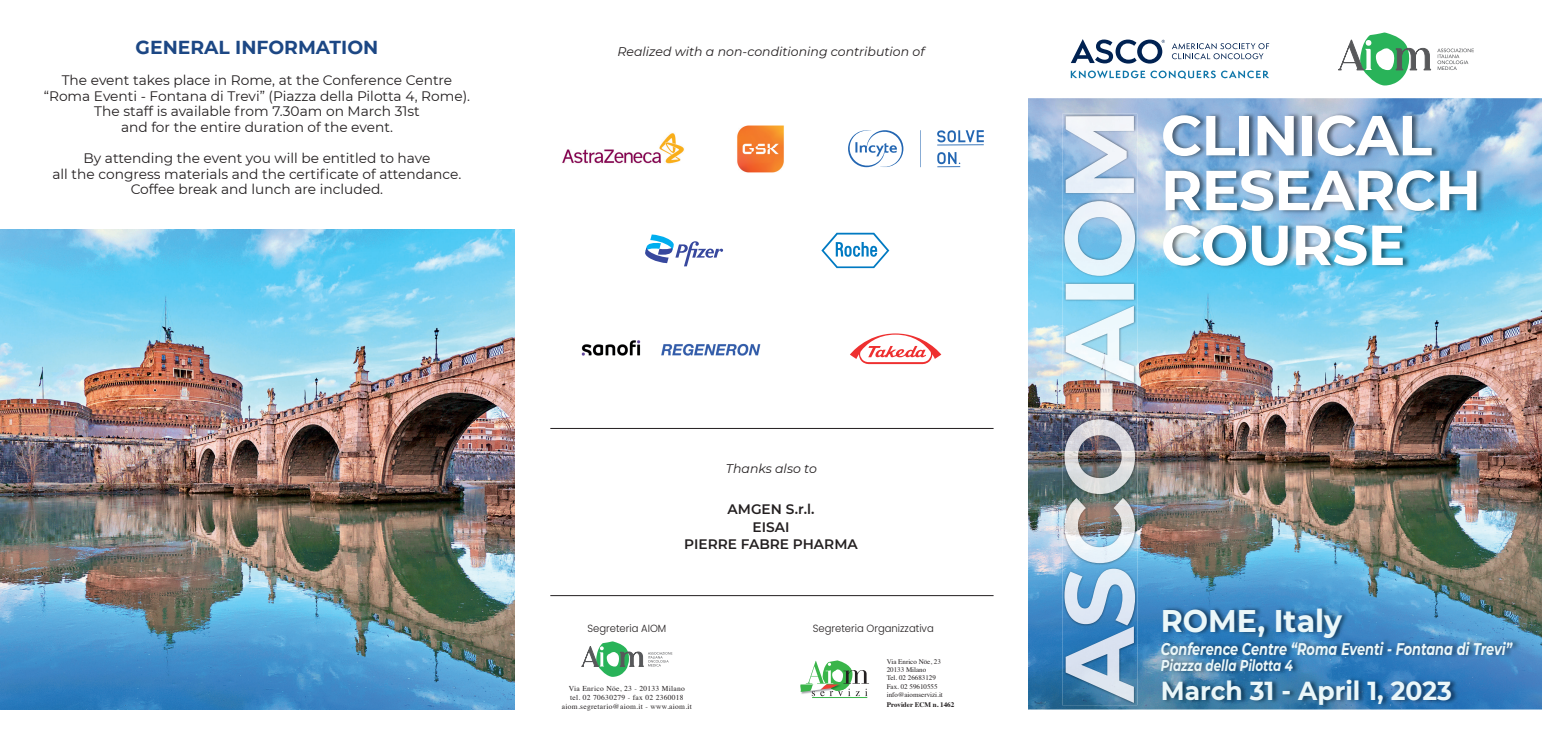
<style>
.page{position:relative;width:1542px;height:745px;background:#fff}
.page>*{position:absolute;margin:0;border:0;box-sizing:border-box;transform-origin:0 0}
.t1{font:700 56.25px/54.8px "Montserrat";letter-spacing:-.01em;color:#fff}
.t2{font:700 31.25px "Montserrat";color:#ebf7f9;scale:.96 1}
.t3{font:700 26px "Montserrat";color:#ebf7f9;scale:.96 1}
.t4{font:700 18.75px "Montserrat";color:#1c4784}
.t5{font:italic 700 16.88px "Montserrat";color:#ebf7f9;scale:.76 1}
.t6{font:italic 700 15.62px "Montserrat";color:#ebf7f9;scale:.76 1}
.t7{font:13.75px/15.6px "Montserrat";color:#231f20;text-align:center}
.t8{font:600 13.75px/17.5px "Montserrat";color:#231f20;text-align:center}
.t9{font:italic 12.5px "Montserrat";color:#231f20}
.t10{font:300 10.38px "Poppins";color:#231f20;scale:.96 1}
.t11{font:7.5px/8.8px "Times";letter-spacing:.04em;color:#231f20;text-align:center}
.t12{font:7px/8.4px "Times";color:#231f20}
.t13{font:700 7px "Times";color:#231f20}
</style>
<div class="page">
<svg style="left:848px;top:130px;width:135px;height:37px"></svg>
<img style="left:1028px;top:98px;width:513px;height:611px">
<svg style="left:581px;top:641px;width:91px;height:35px"></svg>
<img style="left:1162px;top:111px;width:321px;height:158px">
<img style="left:1161px;top:604px;width:358px;height:104px">
<svg style="left:1437px;top:48px;width:36px;height:22px"></svg>
<svg style="left:1338px;top:32px;width:92px;height:53px"></svg>
<svg style="left:800px;top:660px;width:69px;height:38px"></svg>
<svg style="left:821px;top:232px;width:68px;height:36px"></svg>
<svg style="left:850px;top:333px;width:91px;height:31px"></svg>
<img style="left:1062px;top:114px;width:75px;height:590px">
<img style="left:1064px;top:116px;width:71px;height:586px">
<img style="left:581px;top:340px;width:180px;height:16px">
<img style="left:737px;top:125px;width:47px;height:48px">
<img style="left:562px;top:133px;width:122px;height:31px">
<svg style="left:645px;top:234px;width:78px;height:32px"></svg>
<hr style="left:550px;top:595px;width:443px;height:1px;background:#231f20">
<hr style="left:550px;top:428px;width:443px;height:1px;background:#231f20">
<img style="left:0;top:229px;width:514px;height:480px">
<svg style="left:1070px;top:39px;width:94px;height:24px"></svg>
<svg style="left:1171px;top:43px;width:98px;height:16px"></svg>
<svg style="left:1070px;top:70px;width:199px;height:9px"></svg>
<h3 class="t4" style="left:136px;top:33px;width:244px">GENERAL INFORMATION</h3>
<p class="t7" style="left:44px;top:72px;width:428px">The event takes place in Rome, at the Conference Centre “Roma Eventi - Fontana di Trevi” (Piazza della Pilotta 4, Rome).<br>The staff is available from 7.30am on March 31st<br>and for the entire duration of the event.</p>
<p class="t7" style="left:52px;top:150px;width:410px">By attending the event you will be entitled to have<br>all the congress materials and the certificate of attendance.<br>Coffee break and lunch are included.</p>
<p class="t9" style="left:617px;top:43px;width:309px">Realized with a non-conditioning contribution of</p>
<p class="t9" style="left:726px;top:460px;width:92px">Thanks also to</p>
<p class="t8" style="left:684px;top:499px;width:175px">AMGEN S.r.l.<br>EISAI<br>PIERRE FABRE PHARMA</p>
<p class="t10" style="left:587px;top:622px;width:84px">Segreteria AIOM</p>
<p class="t10" style="left:812px;top:622px;width:128px">Segreteria Organizzativa</p>
<p class="t12" style="left:886px;top:656px;width:56px">Via Enrico Nöe, 23</p>
<p class="t11" style="left:562px;top:683px;width:132px">Via Enrico Nöe, 23 - 20133 Milano<br>tel. 02 70630279 - fax 02 2360018 aiom.segretario@aiom.it - www.aiom.it</p>
<p class="t12" style="left:886px;top:664px;width:58px">20133 Milano<br>Tel. 02 26683129<br>Fax. 02 59610555 info@aiomservizi.it</p>
<p class="t13" style="left:886px;top:697px;width:69px">Provider ECM n. 1462</p>
<h1 class="t1" style="left:1160px;top:105px;width:321px">CLINICAL<br>RESEARCH<br>COURSE</h1>
<h2 class="t2" style="left:1160px;top:598px;width:190px">ROME, Italy</h2>
<p class="t5" style="left:1160px;top:636px;width:463px">Conference Centre “Roma Eventi - Fontana di Trevi”</p>
<p class="t6" style="left:1160px;top:653px;width:175px">Piazza della Pilotta 4</p>
<h3 class="t3" style="left:1160px;top:671px;width:305px">March 31 - April 1, 2023</h3>
</div>
